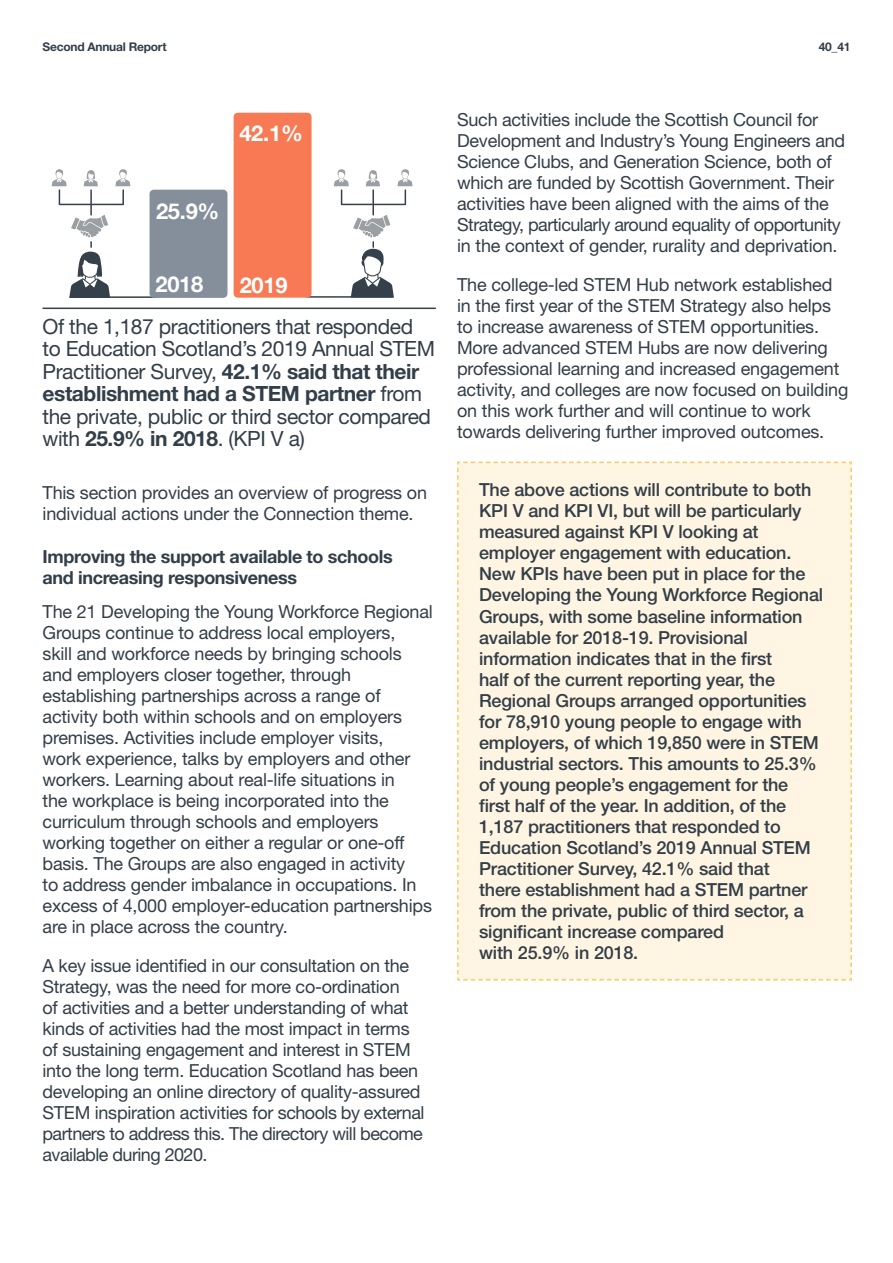
<style>
.page{position:relative;width:893px;height:1263px;background:#fff}
.page>*{position:absolute;margin:0;border:0;box-sizing:border-box;transform-origin:0 0}
.t1{font:700 21.9px "Helvetica Neue";letter-spacing:-.01em;color:#fff}
.t2{font:21px/22.5px "Helvetica Neue LT Std";letter-spacing:-.02em;color:#323e48}
.t3{font:18px/21px "Helvetica Neue LT Std";letter-spacing:-.01em;color:#323e48}
.t4{font:500 18px/21px "Helvetica Neue LT Std";letter-spacing:-.01em;color:#323e48}
.t5{font:700 18px/21px "Helvetica Neue LT Std";letter-spacing:-.02em;color:#323e48}
.t6{font:700 12px "Helvetica Neue LT Std";letter-spacing:-.02em;color:#323e48}
.s1{font-weight:700}
</style>
<div class="page">
<div style="left:457px;top:462px;width:395px;height:519px;background:#fff5e2"></div>
<hr style="left:70px;top:296px;width:87px;height:2px;background:#36404a">
<hr style="left:307px;top:296px;width:86px;height:2px;background:#36404a">
<hr style="left:43px;top:308px;width:393px;height:1px;background:#36404a">
<div style="left:150px;top:190px;width:77px;height:108px;background:#858f9c;border-radius:4px"></div>
<div style="left:234px;top:113px;width:78px;height:185px;background:#f77a54;border-radius:4px"></div>
<hr style="left:60px;top:204px;width:63px;height:1px;background:#36404a">
<hr style="left:90px;top:190px;width:2px;height:25px;background:#36404a">
<svg style="left:52px;top:169px;width:15px;height:35px"></svg>
<svg style="left:115px;top:169px;width:15px;height:35px"></svg>
<svg style="left:84px;top:170px;width:14px;height:16px"></svg>
<svg style="left:69px;top:215px;width:41px;height:83px"></svg>
<hr style="left:342px;top:204px;width:63px;height:1px;background:#36404a">
<hr style="left:372px;top:190px;width:2px;height:25px;background:#36404a">
<svg style="left:334px;top:169px;width:15px;height:35px"></svg>
<svg style="left:397px;top:169px;width:16px;height:35px"></svg>
<svg style="left:366px;top:170px;width:14px;height:16px"></svg>
<svg style="left:351px;top:215px;width:43px;height:83px"></svg>
<p class="t6" style="left:43px;top:39px;width:126px">Second Annual Report</p>
<p class="t6" style="left:819px;top:39px;width:33px">40_41</p>
<p class="t1" style="left:239px;top:116px;width:65px">42.1%</p>
<p class="t1" style="left:156px;top:194px;width:65px">25.9%</p>
<p class="t1" style="left:155px;top:267px;width:49px">2018</p>
<p class="t1" style="left:240px;top:268px;width:49px">2019</p>
<p class="t2" style="left:43px;top:315px;width:394px">Of the 1,187 practitioners that responded to Education Scotland’s 2019 Annual STEM Practitioner Survey, <span class="s1">42.1% said that their establishment had a STEM partner</span> from the private, public or third sector compared with <span class="s1">25.9% in 2018</span>. (KPI V a)</p>
<p class="t3" style="left:43px;top:482px;width:386px">This section provides an overview of progress on individual actions under the Connection theme.</p>
<p class="t5" style="left:43px;top:546px;width:352px">Improving the support available to schools and increasing responsiveness</p>
<p class="t3" style="left:43px;top:601px;width:392px">The 21 Developing the Young Workforce Regional Groups continue to address local employers,<br>skill and workforce needs by bringing schools and employers closer together, through establishing partnerships across a range of activity both within schools and on employers premises. Activities include employer visits,<br>work experience, talks by employers and other workers. Learning about real-life situations in<br>the workplace is being incorporated into the curriculum through schools and employers working together on either a regular or one-off basis. The Groups are also engaged in activity<br>to address gender imbalance in occupations. In excess of 4,000 employer-education partnerships are in place across the country.</p>
<p class="t3" style="left:43px;top:955px;width:383px">A key issue identified in our consultation on the Strategy, was the need for more co-ordination<br>of activities and a better understanding of what kinds of activities had the most impact in terms of sustaining engagement and interest in STEM into the long term. Education Scotland has been developing an online directory of quality-assured STEM inspiration activities for schools by external partners to address this. The directory will become available during 2020.</p>
<p class="t3" style="left:457px;top:109px;width:389px">Such activities include the Scottish Council for Development and Industry’s Young Engineers and Science Clubs, and Generation Science, both of which are funded by Scottish Government. Their activities have been aligned with the aims of the Strategy, particularly around equality of opportunity in the context of gender, rurality and deprivation.</p>
<p class="t3" style="left:457px;top:274px;width:393px">The college-led STEM Hub network established in the first year of the STEM Strategy also helps to increase awareness of STEM opportunities.<br>More advanced STEM Hubs are now delivering professional learning and increased engagement activity, and colleges are now focused on building on this work further and will continue to work towards delivering further improved outcomes.</p>
<p class="t4" style="left:479px;top:479px;width:345px">The above actions will contribute to both KPI V and KPI VI, but will be particularly measured against KPI V looking at employer engagement with education.<br>New KPIs have been put in place for the Developing the Young Workforce Regional Groups, with some baseline information available for 2018-19. Provisional information indicates that in the first<br>half of the current reporting year, the Regional Groups arranged opportunities for 78,910 young people to engage with employers, of which 19,850 were in STEM industrial sectors. This amounts to 25.3% of young people’s engagement for the first half of the year. In addition, of the 1,187 practitioners that responded to Education Scotland’s 2019 Annual STEM Practitioner Survey, 42.1% said that<br>there establishment had a STEM partner from the private, public of third sector, a significant increase compared<br>with 25.9% in 2018.</p>
</div>
